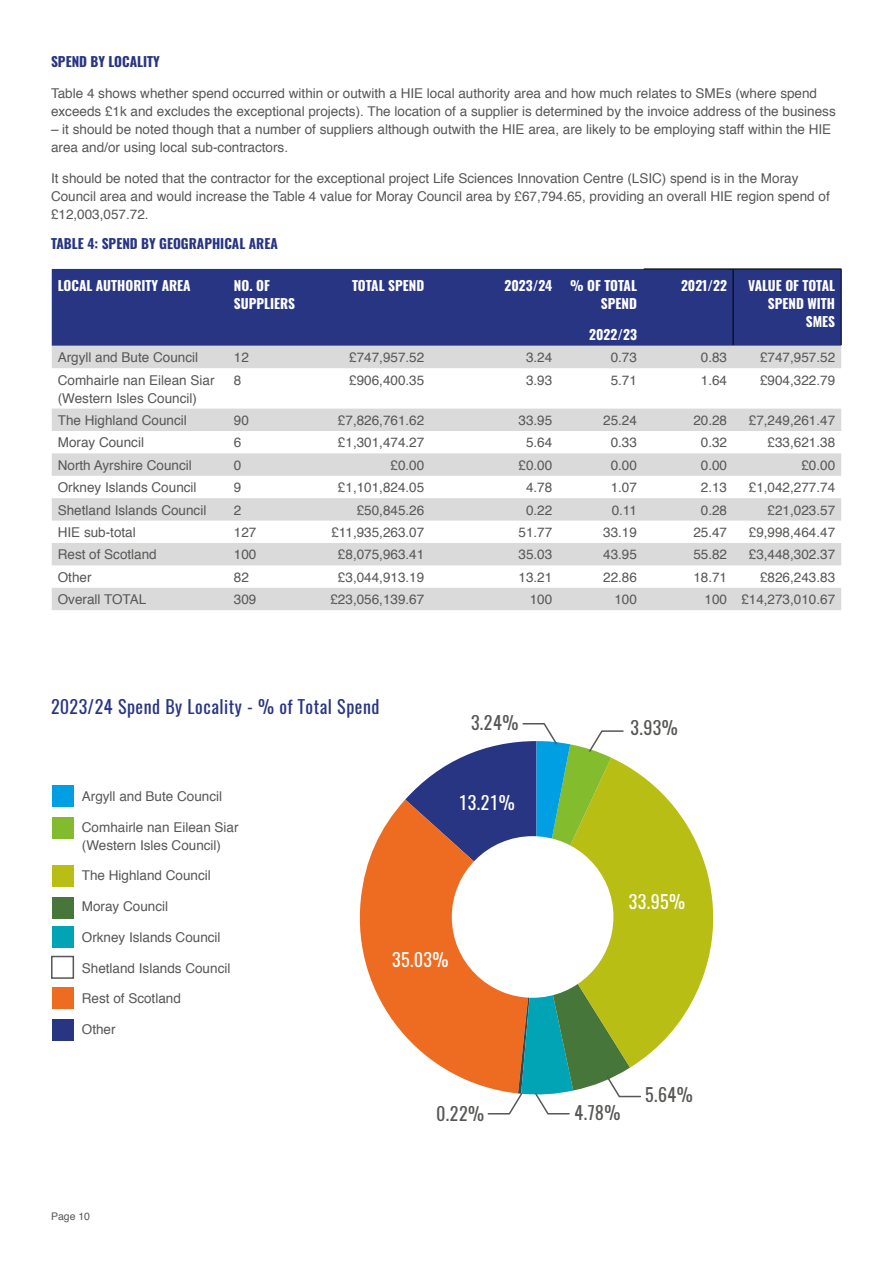
<style>
.page{position:relative;width:893px;height:1263px;background:#fff}
.page>*{position:absolute;margin:0;border:0;box-sizing:border-box;transform-origin:0 0}
.Opening_Paras{font:18px "Oswald";letter-spacing:.03em;color:#283583}
.Opening_Paras-2{font:18px "Oswald";letter-spacing:.03em;color:#575756}
.Opening_Paras-3{font:18px "Oswald";letter-spacing:.03em;color:#fff}
.Body_text{font:13.5px/18px "Helvetica";color:#575756}
.Para_titles{font:700 13.5px/18px "Oswald";color:#fff;text-align:right}
.Para_titles-2{font:700 13.5px "Oswald";color:#283583}
.t1{font:10.5px "Helvetica";color:#575756}
</style>
<div class="page">
<div style="left:52px;top:269px;width:789px;height:77px;background:#283583"></div>
<svg style="left:52px;top:346px;width:789px;height:264px"></svg>
<hr style="left:644px;top:269px;width:89px;height:1px;background:#000">
<hr style="left:733px;top:269px;width:109px;height:1px;background:#000">
<hr style="left:733px;top:269px;width:1px;height:76px;background:#000">
<hr style="left:841px;top:269px;width:1px;height:76px;background:#000">
<svg style="left:359px;top:800px;width:46px;height:236px;fill:#ed6c21"></svg>
<svg style="left:642px;top:776px;width:72px;height:284px;fill:#b8be14"></svg>
<div style="left:52px;top:927px;width:21px;height:21px;background:#00a4b5"></div>
<div style="left:52px;top:987px;width:21px;height:22px;background:#ed6c21"></div>
<div style="left:52px;top:897px;width:21px;height:22px;background:#47763b"></div>
<div style="left:51px;top:956px;width:23px;height:23px;border:2px solid #575756"></div>
<div style="left:53px;top:1019px;width:21px;height:21px;background:#283583"></div>
<svg style="left:405px;top:723px;width:237px;height:392px"></svg>
<div style="left:52px;top:785px;width:21px;height:22px;background:#009fe3"></div>
<div style="left:52px;top:818px;width:21px;height:21px;background:#82bb2d"></div>
<div style="left:52px;top:865px;width:21px;height:22px;background:#b8be14"></div>
<p class="Para_titles-2" style="left:51px;top:55px;width:110px">SPEND BY LOCALITY</p>
<p class="Body_text" style="left:51px;top:85px;width:786px">Table 4 shows whether spend occurred within or outwith a HIE local authority area and how much relates to SMEs (where spend exceeds £1k and excludes the exceptional projects). The location of a supplier is determined by the invoice address of the business</p>
<p class="Body_text" style="left:51px;top:121px;width:782px">– it should be noted though that a number of suppliers although outwith the HIE area, are likely to be employing staff within the HIE area and/or using local sub-contractors.</p>
<p class="Body_text" style="left:51px;top:170px;width:780px">It should be noted that the contractor for the exceptional project Life Sciences Innovation Centre (LSIC) spend is in the Moray<br>Council area and would increase the Table 4 value for Moray Council area by £67,794.65, providing an overall HIE region spend of £12,003,057.72.</p>
<p class="Para_titles-2" style="left:51px;top:237px;width:228px">TABLE 4: SPEND BY GEOGRAPHICAL AREA</p>
<p class="Para_titles" style="left:58px;top:277px;width:134px">LOCAL AUTHORITY AREA</p>
<p class="Para_titles" style="left:234px;top:277px;width:63px;text-align:left">NO. OF<br>SUPPLIERS</p>
<p class="Para_titles" style="left:352px;top:277px;width:74px">TOTAL SPEND</p>
<p class="Para_titles" style="left:505px;top:277px;width:49px">2023/24</p>
<p class="Para_titles" style="left:570px;top:277px;width:68px">% OF TOTAL<br>SPEND</p>
<p class="Para_titles" style="left:589px;top:326px;width:49px">2022/23</p>
<p class="Para_titles" style="left:681px;top:277px;width:48px">2021/22</p>
<p class="Para_titles" style="left:748px;top:277px;width:89px">VALUE OF TOTAL<br>SPEND WITH<br>SMES</p>
<p class="Body_text" style="left:58px;top:349px;width:142px">Argyll and Bute Council</p>
<p class="Body_text" style="left:234px;top:349px;width:17px">12</p>
<p class="Body_text" style="left:349px;top:349px;width:77px">£747,957.52</p>
<p class="Body_text" style="left:526px;top:349px;width:28px">3.24</p>
<p class="Body_text" style="left:611px;top:349px;width:28px">0.73</p>
<p class="Body_text" style="left:701px;top:349px;width:28px">0.83</p>
<p class="Body_text" style="left:760px;top:349px;width:77px">£747,957.52</p>
<p class="Body_text" style="left:58px;top:372px;width:158px">Comhairle nan Eilean Siar (Western Isles Council)</p>
<p class="Body_text" style="left:234px;top:372px;width:9px">8</p>
<p class="Body_text" style="left:349px;top:372px;width:77px">£906,400.35</p>
<p class="Body_text" style="left:526px;top:372px;width:28px">3.93</p>
<p class="Body_text" style="left:611px;top:372px;width:28px">5.71</p>
<p class="Body_text" style="left:701px;top:372px;width:28px">1.64</p>
<p class="Body_text" style="left:760px;top:372px;width:77px">£904,322.79</p>
<p class="Body_text" style="left:58px;top:412px;width:131px">The Highland Council</p>
<p class="Body_text" style="left:234px;top:412px;width:17px">90</p>
<p class="Body_text" style="left:338px;top:412px;width:88px">£7,826,761.62</p>
<p class="Body_text" style="left:518px;top:412px;width:35px">33.95</p>
<p class="Body_text" style="left:603px;top:412px;width:35px">25.24</p>
<p class="Body_text" style="left:693px;top:412px;width:35px">20.28</p>
<p class="Body_text" style="left:749px;top:412px;width:88px">£7,249,261.47</p>
<p class="Body_text" style="left:58px;top:434px;width:88px">Moray Council</p>
<p class="Body_text" style="left:234px;top:434px;width:9px">6</p>
<p class="Body_text" style="left:338px;top:434px;width:88px">£1,301,474.27</p>
<p class="Body_text" style="left:526px;top:434px;width:28px">5.64</p>
<p class="Body_text" style="left:611px;top:434px;width:28px">0.33</p>
<p class="Body_text" style="left:701px;top:434px;width:28px">0.32</p>
<p class="Body_text" style="left:768px;top:434px;width:69px">£33,621.38</p>
<p class="Body_text" style="left:58px;top:457px;width:136px">North Ayrshire Council</p>
<p class="Body_text" style="left:234px;top:457px;width:9px">0</p>
<p class="Body_text" style="left:391px;top:457px;width:35px">£0.00</p>
<p class="Body_text" style="left:519px;top:457px;width:35px">£0.00</p>
<p class="Body_text" style="left:611px;top:457px;width:28px">0.00</p>
<p class="Body_text" style="left:701px;top:457px;width:28px">0.00</p>
<p class="Body_text" style="left:801px;top:457px;width:35px">£0.00</p>
<p class="Body_text" style="left:58px;top:479px;width:140px">Orkney Islands Council</p>
<p class="Body_text" style="left:234px;top:479px;width:9px">9</p>
<p class="Body_text" style="left:338px;top:479px;width:88px">£1,101,824.05</p>
<p class="Body_text" style="left:526px;top:479px;width:28px">4.78</p>
<p class="Body_text" style="left:611px;top:479px;width:28px">1.07</p>
<p class="Body_text" style="left:701px;top:479px;width:28px">2.13</p>
<p class="Body_text" style="left:749px;top:479px;width:88px">£1,042,277.74</p>
<p class="Body_text" style="left:58px;top:502px;width:150px">Shetland Islands Council</p>
<p class="Body_text" style="left:234px;top:502px;width:9px">2</p>
<p class="Body_text" style="left:357px;top:502px;width:69px">£50,845.26</p>
<p class="Body_text" style="left:526px;top:502px;width:28px">0.22</p>
<p class="Body_text" style="left:612px;top:502px;width:27px">0.11</p>
<p class="Body_text" style="left:701px;top:502px;width:28px">0.28</p>
<p class="Body_text" style="left:768px;top:502px;width:69px">£21,023.57</p>
<p class="Body_text" style="left:58px;top:524px;width:80px">HIE sub-total</p>
<p class="Body_text" style="left:234px;top:524px;width:24px">127</p>
<p class="Body_text" style="left:331px;top:524px;width:94px">£11,935,263.07</p>
<p class="Body_text" style="left:518px;top:524px;width:35px">51.77</p>
<p class="Body_text" style="left:603px;top:524px;width:35px">33.19</p>
<p class="Body_text" style="left:693px;top:524px;width:35px">25.47</p>
<p class="Body_text" style="left:749px;top:524px;width:88px">£9,998,464.47</p>
<p class="Body_text" style="left:58px;top:546px;width:101px">Rest of Scotland</p>
<p class="Body_text" style="left:234px;top:546px;width:24px">100</p>
<p class="Body_text" style="left:338px;top:546px;width:88px">£8,075,963.41</p>
<p class="Body_text" style="left:518px;top:546px;width:35px">35.03</p>
<p class="Body_text" style="left:603px;top:546px;width:35px">43.95</p>
<p class="Body_text" style="left:693px;top:546px;width:35px">55.82</p>
<p class="Body_text" style="left:749px;top:546px;width:88px">£3,448,302.37</p>
<p class="Body_text" style="left:58px;top:569px;width:35px">Other</p>
<p class="Body_text" style="left:234px;top:569px;width:17px">82</p>
<p class="Body_text" style="left:338px;top:569px;width:88px">£3,044,913.19</p>
<p class="Body_text" style="left:518px;top:569px;width:35px">13.21</p>
<p class="Body_text" style="left:603px;top:569px;width:35px">22.86</p>
<p class="Body_text" style="left:693px;top:569px;width:35px">18.71</p>
<p class="Body_text" style="left:760px;top:569px;width:77px">£826,243.83</p>
<p class="Body_text" style="left:58px;top:591px;width:90px">Overall TOTAL</p>
<p class="Body_text" style="left:234px;top:591px;width:24px">309</p>
<p class="Body_text" style="left:330px;top:591px;width:95px">£23,056,139.67</p>
<p class="Body_text" style="left:530px;top:591px;width:24px">100</p>
<p class="Body_text" style="left:614px;top:591px;width:24px">100</p>
<p class="Body_text" style="left:705px;top:591px;width:24px">100</p>
<p class="Body_text" style="left:741px;top:591px;width:95px">£14,273,010.67</p>
<p class="Opening_Paras" style="left:51px;top:694px;width:330px">2023/24 Spend By Locality - % of Total Spend</p>
<p class="Opening_Paras-2" style="left:471px;top:710px;width:49px">3.24%</p>
<p class="Opening_Paras-2" style="left:631px;top:715px;width:49px">3.93%</p>
<p class="Body_text" style="left:82px;top:788px;width:142px">Argyll and Bute Council</p>
<p class="Body_text" style="left:82px;top:819px;width:158px">Comhairle nan Eilean Siar (Western Isles Council)</p>
<p class="Body_text" style="left:82px;top:867px;width:131px">The Highland Council</p>
<p class="Body_text" style="left:82px;top:898px;width:88px">Moray Council</p>
<p class="Body_text" style="left:82px;top:929px;width:140px">Orkney Islands Council</p>
<p class="Body_text" style="left:82px;top:960px;width:150px">Shetland Islands Council</p>
<p class="Body_text" style="left:82px;top:990px;width:101px">Rest of Scotland</p>
<p class="Body_text" style="left:82px;top:1021px;width:35px">Other</p>
<p class="Opening_Paras-3" style="left:459px;top:790px;width:57px">13.21%</p>
<p class="Opening_Paras-3" style="left:392px;top:947px;width:58px">35.03%</p>
<p class="Opening_Paras-3" style="left:629px;top:889px;width:58px">33.95%</p>
<p class="Opening_Paras-2" style="left:437px;top:1101px;width:49px">0.22%</p>
<p class="Opening_Paras-2" style="left:574px;top:1100px;width:47px">4.78%</p>
<p class="Opening_Paras-2" style="left:645px;top:1082px;width:49px">5.64%</p>
<p class="t1" style="left:51px;top:1209px;width:41px">Page 10</p>
</div>
